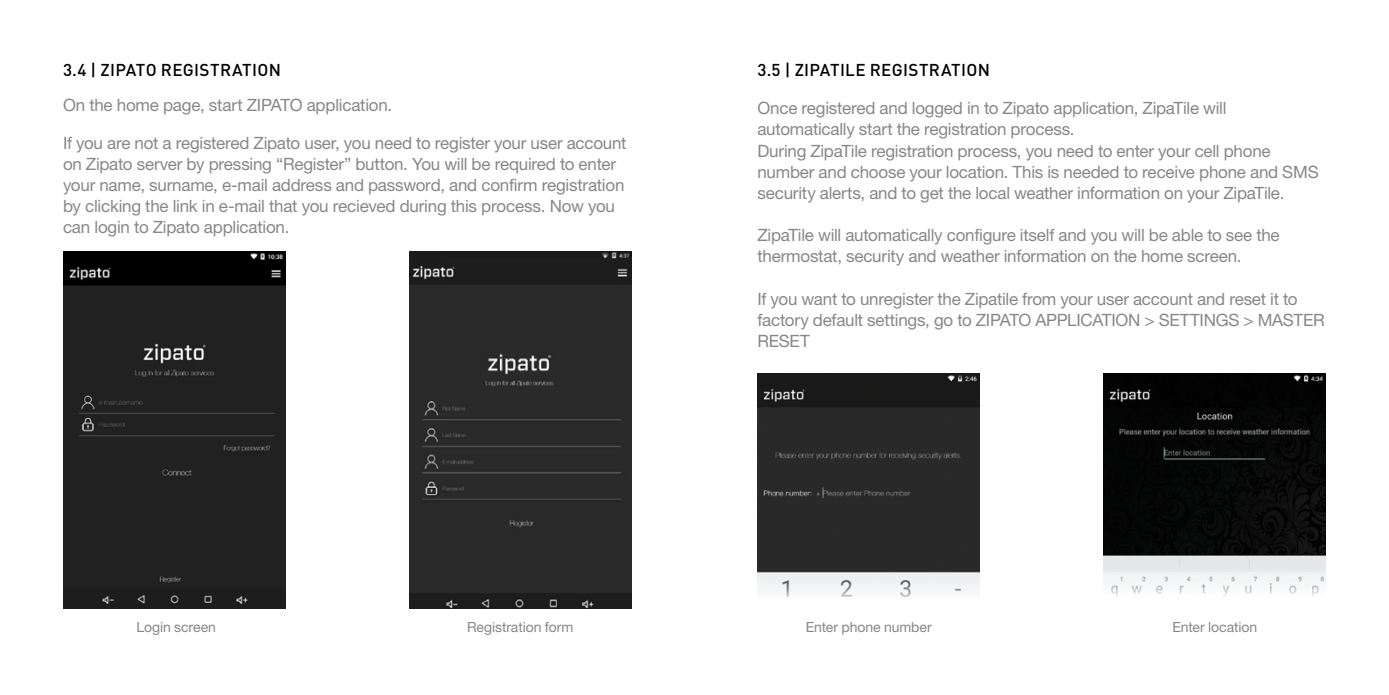
<style>
.page{position:relative;width:1389px;height:695px;background:#fff}
.page>*{position:absolute;margin:0;border:0;box-sizing:border-box;transform-origin:0 0}
.t1{font:16.97px/21.2px "Helvetica Neue";letter-spacing:-.015em;color:#888787}
.t2{font:500 16.97px "DIN Pro";letter-spacing:.02em;color:#000}
.t3{font:14px "Helvetica Neue";letter-spacing:-.005em;color:#888787}
</style>
<div class="page">
<img style="left:63px;top:252px;width:222px;height:356px">
<img style="left:1104px;top:373px;width:222px;height:223px">
<img style="left:757px;top:373px;width:223px;height:225px">
<img style="left:409px;top:252px;width:222px;height:356px">
<p class="t2" style="left:63px;top:58px;width:220px">3.4 | ZIPATO REGISTRATION</p>
<p class="t1" style="left:63px;top:94px;width:331px">On the home page, start ZIPATO application.</p>
<p class="t1" style="left:63px;top:132px;width:565px">If you are not a registered Zipato user, you need to register your user account on Zipato server by pressing “Register” button. You will be required to enter your name, surname, e-mail address and password, and confirm registration by clicking the link in e-mail that you recieved during this process. Now you can login to Zipato application.</p>
<p class="t2" style="left:757px;top:58px;width:234px">3.5 | ZIPATILE REGISTRATION</p>
<p class="t1" style="left:757px;top:97px;width:563px">Once registered and logged in to Zipato application, ZipaTile will automatically start the registration process.<br>During ZipaTile registration process, you need to enter your cell phone number and choose your location. This is needed to receive phone and SMS security alerts, and to get the local weather information on your ZipaTile.</p>
<p class="t1" style="left:757px;top:224px;width:524px">ZipaTile will automatically configure itself and you will be able to see the thermostat, security and weather information on the home screen.</p>
<p class="t1" style="left:757px;top:288px;width:569px">If you want to unregister the Zipatile from your user account and reset it to factory default settings, go to ZIPATO APPLICATION &gt; SETTINGS &gt; MASTER<br>RESET</p>
<p class="t3" style="left:136px;top:618px;width:81px">Login screen</p>
<p class="t3" style="left:467px;top:618px;width:108px">Registration form</p>
<p class="t3" style="left:806px;top:618px;width:128px">Enter phone number</p>
<p class="t3" style="left:1172px;top:618px;width:86px">Enter location</p>
</div>
